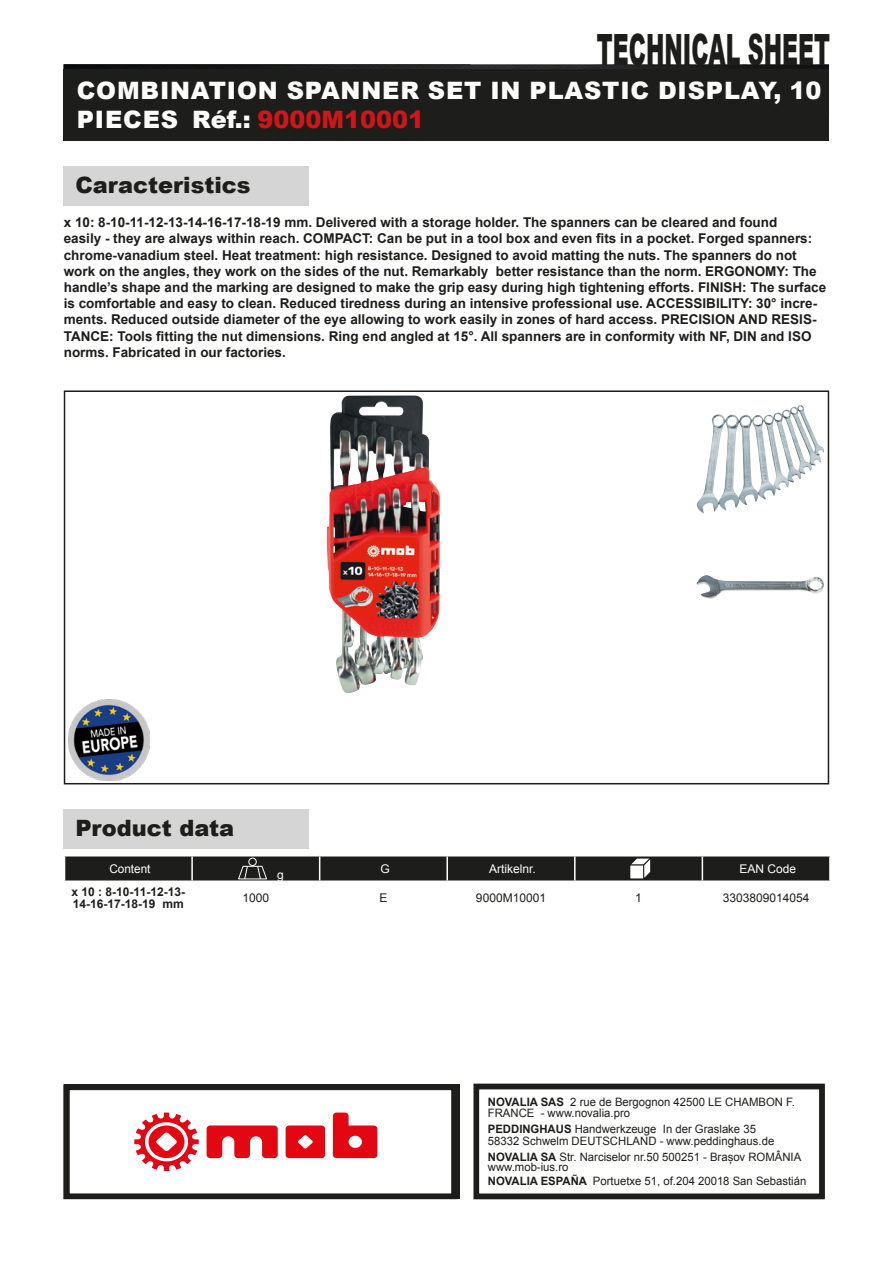
<style>
.page{position:relative;width:893px;height:1263px;background:#fff}
.page>*{position:absolute;margin:0;border:0;box-sizing:border-box;transform-origin:0 0}
.t1{font:900 43.2px "Arial";color:#1d1d1b;scale:.51 1}
.t2{font:900 24px/28.8px "Arial";letter-spacing:.035em;color:#fcfcfc}
.t3{font:900 22.5px "Arial";color:#1d1d1b}
.t4{font:700 13.5px/16.2px "Arial";color:#1d1d1b}
.t5{font:12.9px/14.2px "Arial";color:#1d1d1b}
.t6{font:700 12.9px "Arial";color:#1d1d1b}
.t7{font:700 12px/12px "Arial";color:#1d1d1b}
.t8{font:12px "Arial";color:#1d1d1b}
.t9{font:12px "Arial";color:#fff}
.t10{font:11.55px/11.6px "Arial";color:#1d1d1b}
.s1{color:#cd171a}
.s2{font-weight:700}
</style>
<div class="page">
<img style="left:64px;top:64px;width:765px;height:5px">
<div style="left:64px;top:69px;width:765px;height:71px;background:#1d1d1b"></div>
<div style="left:64px;top:166px;width:245px;height:39px;background:#d5d5d5"></div>
<div style="left:64px;top:390px;width:765px;height:394px;border:2px solid #1d1d1b"></div>
<div style="left:64px;top:810px;width:245px;height:39px;background:#d5d5d5"></div>
<svg style="left:64px;top:856px;width:766px;height:25px;background:#2d2d2b"></svg>
<img style="left:327px;top:395px;width:113px;height:298px">
<img style="left:696px;top:405px;width:125px;height:109px">
<img style="left:697px;top:575px;width:127px;height:24px">
<img style="left:69px;top:699px;width:81px;height:81px">
<div style="left:473px;top:1084px;width:352px;height:115px;border:6px solid #1d1d1b"></div>
<div style="left:64px;top:1084px;width:393px;height:115px;border:6px solid #1d1d1b"></div>
<svg style="left:207px;top:1125px;width:71px;height:33px"></svg>
<svg style="left:286px;top:1125px;width:39px;height:33px"></svg>
<svg style="left:134px;top:1112px;width:65px;height:59px"></svg>
<svg style="left:333px;top:1112px;width:44px;height:46px"></svg>
<h1 class="t1" style="left:597px;top:18px;width:458px">TECHNICAL SHEET</h1>
<h2 class="t2" style="left:77px;top:75px;width:746px">COMBINATION SPANNER SET IN PLASTIC DISPLAY, 10<br>PIECES Réf.: <span class="s1">9000M10001</span></h2>
<h3 class="t3" style="left:75px;top:168px;width:177px">Caracteristics</h3>
<p class="t4" style="left:64px;top:214px;width:764px">x 10: 8-10-11-12-13-14-16-17-18-19 mm. Delivered with a storage holder. The spanners can be cleared and found<br>easily - they are always within reach. COMPACT: Can be put in a tool box and even fits in a pocket. Forged spanners: chrome-vanadium steel. Heat treatment: high resistance. Designed to avoid matting the nuts. The spanners do not work on the angles, they work on the sides of the nut. Remarkably better resistance than the norm. ERGONOMY: The handle’s shape and the marking are designed to make the grip easy during high tightening efforts. FINISH: The surface is comfortable and easy to clean. Reduced tiredness during an intensive professional use. ACCESSIBILITY: 30° incre&shy;ments. Reduced outside diameter of the eye allowing to work easily in zones of hard access. PRECISION AND RESIS-TANCE: Tools fitting the nut dimensions. Ring end angled at 15°. All spanners are in conformity with NF, DIN and ISO norms. Fabricated in our factories.</p>
<h3 class="t3" style="left:75px;top:812px;width:160px">Product data</h3>
<p class="t9" style="left:109px;top:860px;width:43px">Content</p>
<p class="t9" style="left:277px;top:867px;width:8px">g</p>
<p class="t9" style="left:380px;top:860px;width:11px">G</p>
<p class="t9" style="left:489px;top:860px;width:48px">Artikelnr.</p>
<p class="t9" style="left:739px;top:860px;width:58px">EAN Code</p>
<p class="t7" style="left:72px;top:886px;width:115px">x 10 : 8-10-11-12-13-<br>14-16-17-18-19 mm</p>
<p class="t8" style="left:243px;top:889px;width:28px">1000</p>
<p class="t8" style="left:379px;top:889px;width:10px">E</p>
<p class="t8" style="left:476px;top:889px;width:72px">9000M10001</p>
<p class="t8" style="left:635px;top:889px;width:8px">1</p>
<p class="t8" style="left:723px;top:889px;width:88px">3303809014054</p>
<p class="t10" style="left:488px;top:1096px;width:309px"><span class="s2">NOVALIA SAS</span> 2 rue de Bergognon 42500 LE CHAMBON F.<br>FRANCE - www.novalia.pro</p>
<p class="t10" style="left:488px;top:1123px;width:288px"><span class="s2">PEDDINGHAUS</span> Handwerkzeuge In der Graslake 35<br>58332 Schwelm DEUTSCHLAND - www.peddinghaus.de</p>
<p class="t10" style="left:488px;top:1151px;width:315px;line-height:10.2px"><span class="s2">NOVALIA SA</span> Str. Narciselor nr.50 500251 - Brașov ROMÂNIA www.mob-ius.ro</p>
<p class="t10" style="left:488px;top:1175px;width:320px"><span class="s2">NOVALIA ESPAÑA</span> Portuetxe 51, of.204 20018 San Sebastián</p>
<p class="t6" style="left:504px;top:1105px;width:86px">NOVALIA SAS</p>
<p class="t5" style="left:504px;top:1121px;width:181px">2 rue de Bergognon 42500<br>LE CHAMBON FEUGEROLLES<br>FRANCE<br>www.novalia.pro</p>
</div>
